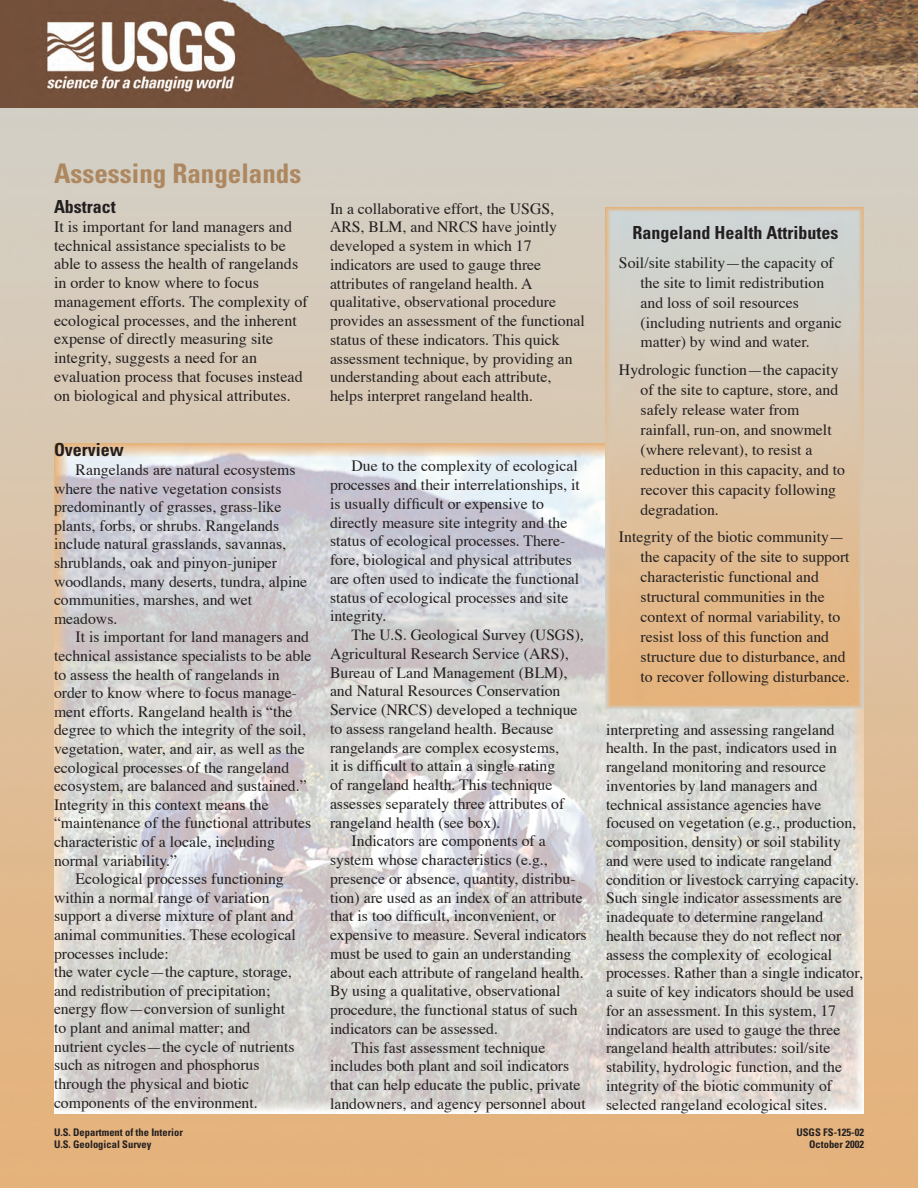
<style>
.page{position:relative;width:918px;height:1188px;background:#fff}
.page>*{position:absolute;margin:0;border:0;box-sizing:border-box;transform-origin:0 0}
.t1{font:700 condensed 27px "Univers";color:#ad875f}
.Main_Head{font:700 condensed 18px "Univers";color:#231f20}
.Body_text{font:16.05px/18.8px "Times";color:#231f20}
.BODY_INDENT{font:15.75px/18.8px "Times";color:#231f20}
.Body_text-2{font:15.75px/18.8px "Times";color:#231f20}
.BODY_INDENT-2{font:15.45px "Times";color:#231f20}
.t2{font:700 condensed 10.5px/12px "Univers";color:#231f20}
</style>
<div class="page">
<img style="left:54px;top:443px;width:810px;height:671px">
<img style="left:0;top:0;width:918px;height:108px">
<img style="left:606px;top:208px;width:258px;height:501px">
<p class="t1" style="left:54px;top:157px;width:249px">Assessing Rangelands</p>
<p class="Main_Head" style="left:54px;top:196px;width:63px">Abstract</p>
<p class="Body_text" style="left:54px;top:218px;width:255px">It is important for land managers and technical assistance specialists to be able to assess the health of rangelands in order to know where to focus management efforts. The complexity of ecological processes, and the inherent expense of directly measuring site integrity, suggests a need for an evaluation process that focuses instead on biological and physical attributes.</p>
<p class="Main_Head" style="left:54px;top:439px;width:71px">Overview</p>
<p class="BODY_INDENT" style="left:54px;top:461px;width:255px;text-indent:22px">Rangelands are natural ecosystems where the native vegetation consists predominantly of grasses, grass-like plants, forbs, or shrubs. Rangelands include natural grasslands, savannas, shrublands, oak and pinyon-juniper woodlands, many deserts, tundra, alpine communities, marshes, and wet meadows.</p>
<p class="BODY_INDENT" style="left:54px;top:629px;width:259px;text-indent:22px">It is important for land managers and technical assistance specialists to be able to assess the health of rangelands in order to know where to focus manage&shy;ment efforts. Rangeland health is “the degree to which the integrity of the soil, vegetation, water, and air, as well as the ecological processes of the rangeland ecosystem, are balanced and sustained.” Integrity in this context means the “maintenance of the functional attributes characteristic of a locale, including normal variability.”</p>
<p class="BODY_INDENT" style="left:54px;top:871px;width:244px;text-indent:22px">Ecological processes functioning within a normal range of variation support a diverse mixture of plant and animal communities. These ecological processes include:</p>
<p class="Body_text-2" style="left:54px;top:964px;width:239px">the water cycle—the capture, storage, and redistribution of precipitation;</p>
<p class="Body_text-2" style="left:54px;top:1001px;width:233px">energy flow—conversion of sunlight to plant and animal matter; and</p>
<p class="Body_text-2" style="left:54px;top:1038px;width:242px">nutrient cycles—the cycle of nutrients such as nitrogen and phosphorus through the physical and biotic components of the environment.</p>
<p class="t2" style="left:54px;top:1126px;width:130px">U.S. Department of the Interior<br>U.S. Geological Survey</p>
<p class="Body_text-2" style="left:330px;top:200px;width:257px">In a collaborative effort, the USGS, ARS, BLM, and NRCS have jointly developed a system in which 17 indicators are used to gauge three attributes of rangeland health. A qualitative, observational procedure provides an assessment of the functional status of these indicators. This quick assessment technique, by providing an understanding about each attribute, helps interpret rangeland health.</p>
<p class="BODY_INDENT" style="left:330px;top:458px;width:251px;text-indent:22px">Due to the complexity of ecological processes and their interrelationships, it is usually difficult or expensive to directly measure site integrity and the status of ecological processes. There&shy;fore, biological and physical attributes are often used to indicate the functional status of ecological processes and site integrity.</p>
<p class="BODY_INDENT-2" style="left:352px;top:625px;width:234px">The U.S. Geological Survey (USGS),</p>
<p class="BODY_INDENT" style="left:330px;top:645px;width:249px">Agricultural Research Service (ARS), Bureau of Land Management (BLM), and Natural Resources Conservation Service (NRCS) developed a technique to assess rangeland health. Because rangelands are complex ecosystems,<br>it is difficult to attain a single rating<br>of rangeland health. This technique assesses separately three attributes of rangeland health (see box).</p>
<p class="BODY_INDENT" style="left:330px;top:833px;width:258px;text-indent:22px">Indicators are components of a system whose characteristics (e.g., presence or absence, quantity, distribu&shy;tion) are used as an index of an attribute that is too difficult, inconvenient, or expensive to measure. Several indicators must be used to gain an understanding about each attribute of rangeland health.<br>By using a qualitative, observational procedure, the functional status of such indicators can be assessed.</p>
<p class="BODY_INDENT" style="left:330px;top:1039px;width:257px;text-indent:22px">This fast assessment technique includes both plant and soil indicators that can help educate the public, private landowners, and agency personnel about</p>
<p class="Main_Head" style="left:632px;top:221px;width:208px">Rangeland Health Attributes</p>
<p class="BODY_INDENT" style="left:641px;top:253px;width:203px;line-height:20px;text-indent:-22px">Soil/site stability—the capacity of the site to limit redistribution and loss of soil resources (including nutrients and organic matter) by wind and water.</p>
<p class="BODY_INDENT" style="left:641px;top:361px;width:206px;line-height:20px;text-indent:-22px">Hydrologic function—the capacity of the site to capture, store, and safely release water from rainfall, run-on, and snowmelt (where relevant), to resist a reduction in this capacity, and to recover this capacity following degradation.</p>
<p class="BODY_INDENT" style="left:641px;top:528px;width:211px;line-height:20px;text-indent:-22px">Integrity of the biotic community— the capacity of the site to support characteristic functional and structural communities in the context of normal variability, to resist loss of this function and structure due to disturbance, and to recover following disturbance.</p>
<p class="BODY_INDENT" style="left:606px;top:721px;width:258px">interpreting and assessing rangeland health. In the past, indicators used in rangeland monitoring and resource inventories by land managers and technical assistance agencies have focused on vegetation (e.g., production, composition, density) or soil stability and were used to indicate rangeland condition or livestock carrying capacity.<br>Such single indicator assessments are inadequate to determine rangeland health because they do not reflect nor assess the complexity of ecological processes. Rather than a single indicator, a suite of key indicators should be used for an assessment. In this system, 17 indicators are used to gauge the three rangeland health attributes: soil/site stability, hydrologic function, and the integrity of the biotic community of selected rangeland ecological sites.</p>
<p class="t2" style="left:796px;top:1126px;width:69px;text-align:right">USGS FS-125-02<br>October 2002</p>
</div>
